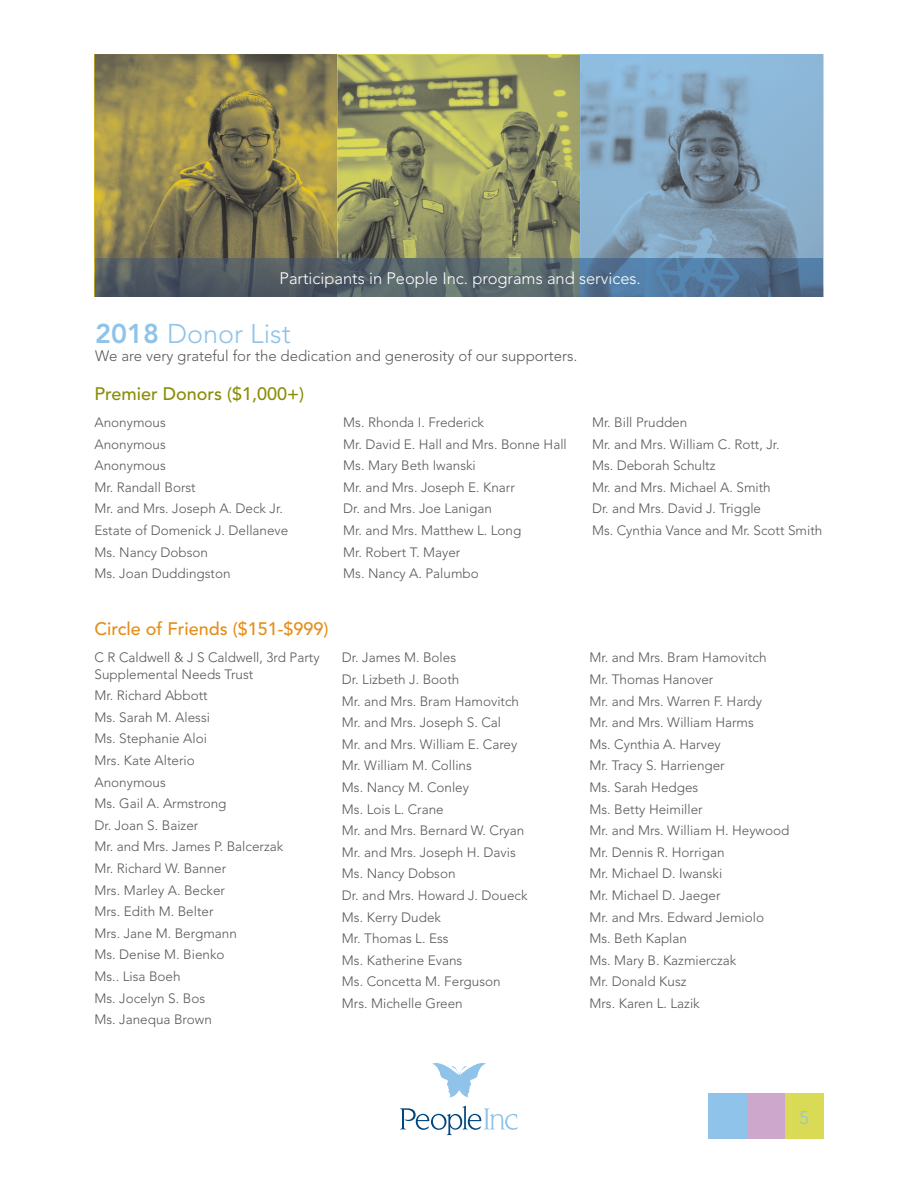
<style>
.page{position:relative;width:918px;height:1188px;background:#fff}
.page>*{position:absolute;margin:0;border:0;box-sizing:border-box;transform-origin:0 0}
.t1{font:300 27px "Avenir";color:#8fc3e9}
.t2{font:500 18px "Avenir";color:#e58e19}
.t3{font:500 18px "Avenir";color:#8a8d06}
.t4{font:300 18px "Avenir";color:#8fc3e9}
.t5{font:300 16.5px "Avenir";color:#fff}
.t6{font:300 15px "Avenir";color:#57585a}
.t7{font:300 13.5px/21.6px "Avenir";color:#57585a}
.s1{font-weight:800}
</style>
<div class="page">
<div style="left:785px;top:1094px;width:39px;height:45px;background:#d9da55"></div>
<div style="left:746px;top:1094px;width:39px;height:45px;background:#cea7cd"></div>
<div style="left:708px;top:1094px;width:39px;height:45px;background:#8fc3e9"></div>
<img style="left:94px;top:54px;width:244px;height:243px">
<svg style="left:338px;top:54px;width:242px;height:243px;background:#979860"></svg>
<svg style="left:580px;top:54px;width:244px;height:243px;background:#83a4be"></svg>
<img style="left:95px;top:259px;width:728px;height:37px">
<svg style="left:432px;top:1063px;width:54px;height:34px"></svg>
<svg style="left:400px;top:1106px;width:118px;height:29px"></svg>
<p class="t5" style="left:280px;top:269px;width:363px">Participants in People Inc. programs and services.</p>
<h1 class="t1" style="left:95px;top:317px;width:197px"><span class="s1">2018</span> Donor List</h1>
<p class="t6" style="left:95px;top:347px;width:484px">We are very grateful for the dedication and generosity of our supporters.</p>
<h2 class="t3" style="left:94px;top:383px;width:211px">Premier Donors ($1,000+)</h2>
<p class="t7" style="left:94px;top:412px;width:195px">Anonymous<br>Anonymous<br>Anonymous<br>Mr. Randall Borst<br>Mr. and Mrs. Joseph A. Deck Jr.<br>Estate of Domenick J. Dellaneve<br>Ms. Nancy Dobson<br>Ms. Joan Duddingston</p>
<p class="t7" style="left:343px;top:412px;width:225px">Ms. Rhonda I. Frederick<br>Mr. David E. Hall and Mrs. Bonne Hall<br>Ms. Mary Beth Iwanski<br>Mr. and Mrs. Joseph E. Knarr<br>Dr. and Mrs. Joe Lanigan<br>Mr. and Mrs. Matthew L. Long<br>Mr. Robert T. Mayer<br>Ms. Nancy A. Palumbo</p>
<p class="t7" style="left:592px;top:412px;width:232px">Mr. Bill Prudden<br>Mr. and Mrs. William C. Rott, Jr.<br>Ms. Deborah Schultz<br>Mr. and Mrs. Michael A. Smith<br>Dr. and Mrs. David J. Triggle<br>Ms. Cynthia Vance and Mr. Scott Smith</p>
<h2 class="t2" style="left:94px;top:618px;width:236px">Circle of Friends ($151-$999)</h2>
<p class="t7" style="left:94px;top:650px;width:227px;line-height:16.2px">C R Caldwell &amp; J S Caldwell, 3rd Party<br>Supplemental Needs Trust</p>
<p class="t7" style="left:94px;top:685px;width:190px">Mr. Richard Abbott<br>Ms. Sarah M. Alessi<br>Ms. Stephanie Aloi<br>Mrs. Kate Alterio<br>Anonymous<br>Ms. Gail A. Armstrong<br>Dr. Joan S. Baizer<br>Mr. and Mrs. James P. Balcerzak<br>Mr. Richard W. Banner<br>Mrs. Marley A. Becker<br>Mrs. Edith M. Belter<br>Mrs. Jane M. Bergmann<br>Ms. Denise M. Bienko<br>Ms.. Lisa Boeh<br>Ms. Jocelyn S. Bos<br>Ms. Janequa Brown</p>
<p class="t7" style="left:342px;top:647px;width:187px">Dr. James M. Boles<br>Dr. Lizbeth J. Booth<br>Mr. and Mrs. Bram Hamovitch<br>Mr. and Mrs. Joseph S. Cal<br>Mr. and Mrs. William E. Carey<br>Mr. William M. Collins<br>Ms. Nancy M. Conley<br>Ms. Lois L. Crane<br>Mr. and Mrs. Bernard W. Cryan<br>Mr. and Mrs. Joseph H. Davis<br>Ms. Nancy Dobson<br>Dr. and Mrs. Howard J. Doueck<br>Ms. Kerry Dudek<br>Mr. Thomas L. Ess<br>Ms. Katherine Evans<br>Ms. Concetta M. Ferguson<br>Mrs. Michelle Green</p>
<p class="t7" style="left:589px;top:647px;width:201px">Mr. and Mrs. Bram Hamovitch<br>Mr. Thomas Hanover<br>Mr. and Mrs. Warren F. Hardy<br>Mr. and Mrs. William Harms<br>Ms. Cynthia A. Harvey<br>Mr. Tracy S. Harrienger<br>Ms. Sarah Hedges<br>Ms. Betty Heimiller<br>Mr. and Mrs. William H. Heywood<br>Mr. Dennis R. Horrigan<br>Mr. Michael D. Iwanski<br>Mr. Michael D. Jaeger<br>Mr. and Mrs. Edward Jemiolo<br>Ms. Beth Kaplan<br>Ms. Mary B. Kazmierczak<br>Mr. Donald Kusz<br>Mrs. Karen L. Lazik</p>
<h2 class="t4" style="left:799px;top:1108px;width:11px">5</h2>
</div>
